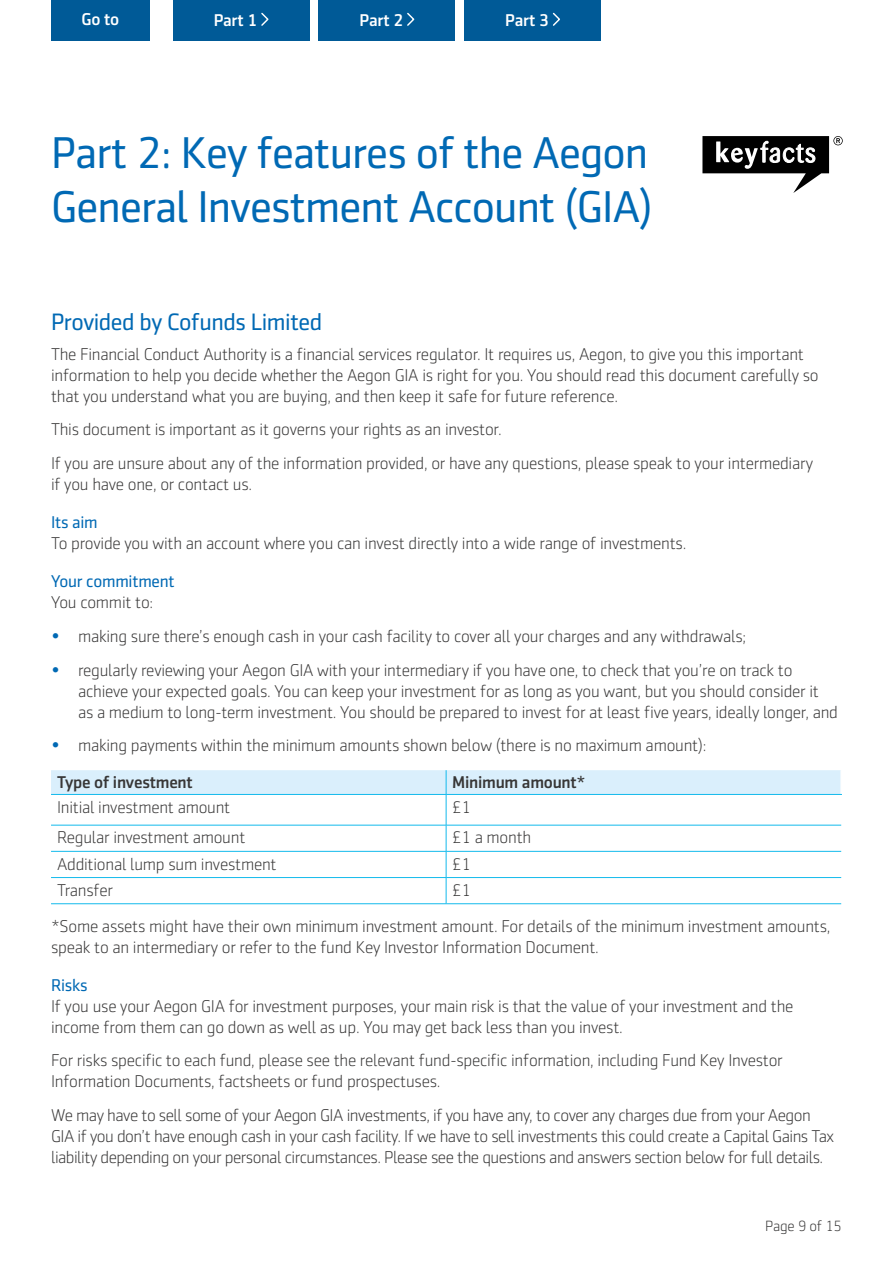
<style>
.page{position:relative;width:893px;height:1263px;background:#fff}
.page>*{position:absolute;margin:0;border:0;box-sizing:border-box;transform-origin:0 0}
.t1{font:45px/54px "Sentico Sans DT";letter-spacing:-.02em;color:#0069b4}
.t2{font:24px "Sentico Sans DT";letter-spacing:-.02em;color:#0069b4}
.t3{font:300 17.25px/21px "Sentico Sans DT";letter-spacing:-.015em;color:#373636}
.t4{font:17.25px "Sentico Sans DT";letter-spacing:-.015em;color:#0069b4}
.t5{font:500 17.25px "Sentico Sans DT";letter-spacing:-.015em;color:#fff}
.t6{font:500 17.25px "Sentico Sans DT";letter-spacing:-.015em;color:#373636}
.t7{font:300 15px "Sentico Sans DT";letter-spacing:-.015em;color:#373636}
.s1{font-weight:700;font-size:18px;color:#0069b4}
.s2{font-weight:500}
</style>
<div class="page">
<div style="left:173px;top:0;width:136px;height:40px;background:#005a97"></div>
<svg style="left:261px;top:12px;width:8px;height:14px"></svg>
<div style="left:319px;top:0;width:136px;height:40px;background:#005a97"></div>
<svg style="left:407px;top:12px;width:8px;height:14px"></svg>
<div style="left:465px;top:0;width:136px;height:40px;background:#005a97"></div>
<svg style="left:552px;top:12px;width:8px;height:14px"></svg>
<div style="left:51px;top:0;width:99px;height:40px;background:#005a97"></div>
<div style="left:51px;top:770px;width:789px;height:24px;background:#daeffc"></div>
<hr style="left:446px;top:795px;width:1px;height:30px;background:#13baec">
<hr style="left:51px;top:825px;width:395px;height:1px;background:#13baec">
<hr style="left:446px;top:825px;width:395px;height:1px;background:#13baec">
<hr style="left:51px;top:851px;width:395px;height:1px;background:#13baec">
<hr style="left:446px;top:851px;width:395px;height:1px;background:#13baec">
<hr style="left:51px;top:877px;width:395px;height:1px;background:#13baec">
<hr style="left:446px;top:877px;width:395px;height:1px;background:#13baec">
<svg style="left:446px;top:825px;width:1px;height:78px"></svg>
<hr style="left:51px;top:903px;width:395px;height:1px;background:#13baec">
<hr style="left:446px;top:903px;width:395px;height:1px;background:#13baec">
<hr style="left:51px;top:794px;width:395px;height:1px;background:#13baec">
<hr style="left:446px;top:794px;width:396px;height:1px;background:#13baec">
<svg style="left:702px;top:136px;width:141px;height:57px"></svg>
<p class="t5" style="left:81px;top:9px;width:39px">Go to</p>
<p class="t5" style="left:214px;top:10px;width:45px">Part 1</p>
<p class="t5" style="left:360px;top:10px;width:45px">Part 2</p>
<p class="t5" style="left:505px;top:10px;width:45px">Part 3</p>
<h1 class="t1" style="left:51px;top:126px;width:603px">Part 2: Key features of the Aegon<br>General Investment Account (GIA)</h1>
<h2 class="t2" style="left:51px;top:309px;width:273px">Provided by Cofunds Limited</h2>
<p class="t3" style="left:51px;top:343px;width:769px">The Financial Conduct Authority is a financial services regulator. It requires us, Aegon, to give you this important information to help you decide whether the Aegon GIA is right for you. You should read this document carefully so that you understand what you are buying, and then keep it safe for future reference.</p>
<p class="t3" style="left:51px;top:413px;width:764px;line-height:33.8px">This document is important as it governs your rights as an investor.<br>If you are unsure about any of the information provided, or have any questions, please speak to your intermediary</p>
<p class="t3" style="left:51px;top:474px;width:203px">if you have one, or contact us.</p>
<p class="t4" style="left:51px;top:513px;width:48px">Its aim</p>
<p class="t3" style="left:51px;top:533px;width:637px">To provide you with an account where you can invest directly into a wide range of investments.</p>
<p class="t4" style="left:51px;top:572px;width:125px">Your commitment</p>
<p class="t3" style="left:51px;top:592px;width:104px">You commit to:</p>
<p class="t3" style="left:51px;top:626px;width:697px"><span class="s1">•</span> making sure there’s enough cash in your cash facility to cover all your charges and any withdrawals;</p>
<p class="t3" style="left:78px;top:659px;width:761px;text-indent:-27px"><span class="s1">•</span> regularly reviewing your Aegon GIA with your intermediary if you have one, to check that you’re on track to achieve your expected goals. You can keep your investment for as long as you want, but you should consider it as a medium to long-term investment. You should be prepared to invest for at least five years, ideally longer, and</p>
<p class="t3" style="left:57px;top:727px;width:651px;line-height:37px;text-indent:-6px"><span class="s1">•</span> making payments within the minimum amounts shown below (there is no maximum amount):<br><span class="s2">Type of investment</span></p>
<p class="t6" style="left:452px;top:773px;width:135px">Minimum amount*</p>
<p class="t3" style="left:57px;top:796px;width:175px">Initial investment amount</p>
<p class="t3" style="left:452px;top:796px;width:20px">£1</p>
<p class="t3" style="left:57px;top:827px;width:190px">Regular investment amount</p>
<p class="t3" style="left:452px;top:827px;width:81px">£1 a month</p>
<p class="t3" style="left:57px;top:853px;width:221px">Additional lump sum investment</p>
<p class="t3" style="left:452px;top:853px;width:20px">£1</p>
<p class="t3" style="left:57px;top:880px;width:57px">Transfer</p>
<p class="t3" style="left:51px;top:872px;width:781px;line-height:35.8px;text-indent:401px">£1<br>*Some assets might have their own minimum investment amount. For details of the minimum investment amounts,</p>
<p class="t3" style="left:51px;top:936px;width:549px">speak to an intermediary or refer to the fund Key Investor Information Document.</p>
<p class="t4" style="left:51px;top:975px;width:38px">Risks</p>
<p class="t3" style="left:51px;top:995px;width:744px">If you use your Aegon GIA for investment purposes, your main risk is that the value of your investment and the income from them can go down as well as up. You may get back less than you invest.</p>
<p class="t3" style="left:51px;top:1050px;width:733px">For risks specific to each fund, please see the relevant fund-specific information, including Fund Key Investor<br>Information Documents, factsheets or fund prospectuses.</p>
<p class="t3" style="left:51px;top:1105px;width:785px">We may have to sell some of your Aegon GIA investments, if you have any, to cover any charges due from your Aegon<br>GIA if you don’t have enough cash in your cash facility. If we have to sell investments this could create a Capital Gains Tax liability depending on your personal circumstances. Please see the questions and answers section below for full details.</p>
<p class="t7" style="left:765px;top:1218px;width:78px">Page 9 of 15</p>
</div>
